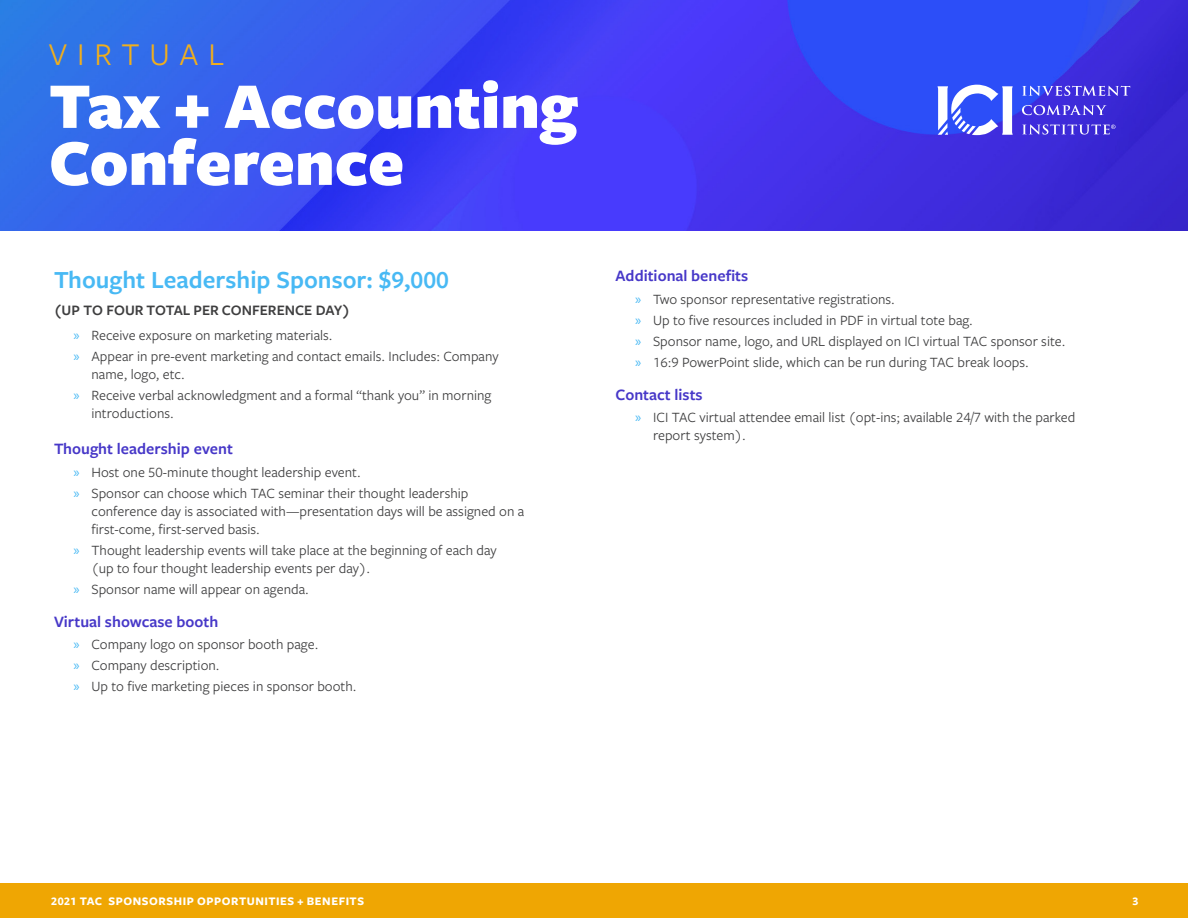
<style>
.page{position:relative;width:1188px;height:918px;background:#fff}
.page>*{position:absolute;margin:0;border:0;box-sizing:border-box;transform-origin:0 0}
.t1{font:900 67.5px/57px "Freight Sans Pro";color:#fff}
.t2{font:33px "Freight Sans Pro";letter-spacing:.3em;color:#f1af1c}
.t3{font:600 25.5px "Freight Sans Pro";color:#48b9f4}
.t4{font:600 16.5px "Freight Sans Pro";color:#4738c8}
.t5{font:600 15px "Freight Sans Pro";color:#3e3e3f}
.t6{font:14.7px/18px "Freight Sans Pro";color:#3e3e3f}
.t7{font:700 12px "Freight Sans Pro";letter-spacing:.045em;color:#fff}
.s1{font-family:"Myriad Pro";color:#48b9f4}
</style>
<div class="page">
<div style="left:0;top:883px;width:1188px;height:35px;background:#efa603"></div>
<img style="left:0;top:0;width:1188px;height:230px">
<svg style="left:1022px;top:86px;width:108px;height:10px"></svg>
<svg style="left:1022px;top:105px;width:85px;height:10px"></svg>
<svg style="left:938px;top:85px;width:75px;height:50px"></svg>
<svg style="left:1022px;top:124px;width:94px;height:11px"></svg>
<h2 class="t2" style="left:49px;top:32px;width:177px">VIRTUAL</h2>
<h1 class="t1" style="left:49px;top:75px;width:530px">Tax + Accounting<br>Conference</h1>
<h1 class="t3" style="left:54px;top:262px;width:396px">Thought Leadership Sponsor: $9,000</h1>
<h4 class="t5" style="left:54px;top:300px;width:298px">(UP TO FOUR TOTAL PER CONFERENCE DAY)</h4>
<p class="t6" style="left:74px;top:326px;width:261px"><span class="s1">»</span> Receive exposure on marketing materials.</p>
<p class="t6" style="left:92px;top:347px;width:409px;text-indent:-18px"><span class="s1">»</span> Appear in pre-event marketing and contact emails. Includes: Company name, logo, etc.</p>
<p class="t6" style="left:92px;top:386px;width:401px;text-indent:-18px"><span class="s1">»</span> Receive verbal acknowledgment and a formal “thank you” in morning introductions.</p>
<h2 class="t4" style="left:54px;top:438px;width:180px">Thought leadership event</h2>
<p class="t6" style="left:74px;top:462px;width:289px"><span class="s1">»</span> Host one 50-minute thought leadership event.</p>
<p class="t6" style="left:92px;top:483px;width:434px;text-indent:-18px"><span class="s1">»</span> Sponsor can choose which TAC seminar their thought leadership conference day is associated with—presentation days will be assigned on a first-come, first-served basis.</p>
<p class="t6" style="left:92px;top:540px;width:407px;text-indent:-18px"><span class="s1">»</span> Thought leadership events will take place at the beginning of each day (up to four thought leadership events per day).</p>
<p class="t6" style="left:74px;top:579px;width:237px"><span class="s1">»</span> Sponsor name will appear on agenda.</p>
<h2 class="t4" style="left:54px;top:610px;width:166px">Virtual showcase booth</h2>
<p class="t6" style="left:74px;top:635px;width:246px"><span class="s1">»</span> Company logo on sponsor booth page.</p>
<p class="t6" style="left:74px;top:656px;width:148px"><span class="s1">»</span> Company description.</p>
<p class="t6" style="left:74px;top:677px;width:284px"><span class="s1">»</span> Up to five marketing pieces in sponsor booth.</p>
<h2 class="t4" style="left:616px;top:265px;width:134px">Additional benefits</h2>
<p class="t6" style="left:635px;top:290px;width:261px"><span class="s1">»</span> Two sponsor representative registrations.</p>
<p class="t6" style="left:635px;top:311px;width:339px"><span class="s1">»</span> Up to five resources included in PDF in virtual tote bag.</p>
<p class="t6" style="left:635px;top:332px;width:432px"><span class="s1">»</span> Sponsor name, logo, and URL displayed on ICI virtual TAC sponsor site.</p>
<p class="t6" style="left:635px;top:353px;width:395px"><span class="s1">»</span> 16:9 PowerPoint slide, which can be run during TAC break loops.</p>
<h2 class="t4" style="left:616px;top:383px;width:89px">Contact lists</h2>
<p class="t6" style="left:653px;top:408px;width:424px;text-indent:-18px"><span class="s1">»</span> ICI TAC virtual attendee email list (opt-ins; available 24/7 with the parked report system).</p>
<p class="t7" style="left:51px;top:892px;width:314px">2021 TAC SPONSORSHIP OPPORTUNITIES + BENEFITS</p>
<p class="t7" style="left:1132px;top:892px;width:7px">3</p>
</div>
